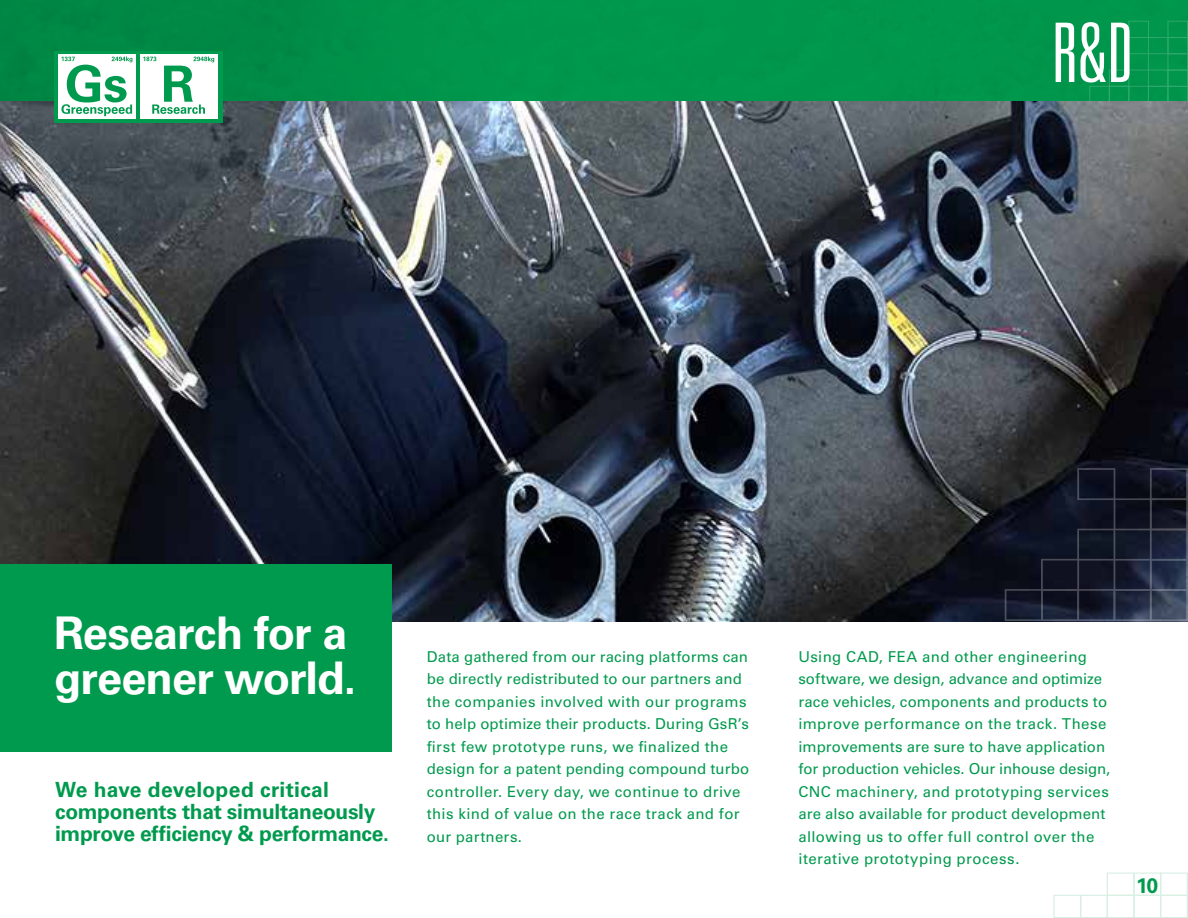
<style>
.page{position:relative;width:1188px;height:918px;background:#fff}
.page>*{position:absolute;margin:0;border:0;box-sizing:border-box;transform-origin:0 0}
.t1{font:300 ultra-condensed 82.2px "Univers LT Std";color:#fff}
.t2{font:700 45px/45px "Univers LT Std";letter-spacing:-.02em;color:#fff}
.t3{font:700 21px/22.5px "Univers LT Std";letter-spacing:-.015em;color:#009a4e}
.t4{font:15px/22.5px "Univers LT Std";letter-spacing:.015em;color:#009a4e}
</style>
<div class="page">
<svg style="left:1053px;top:873px;width:135px;height:45px"></svg>
<img style="left:0;top:0;width:1188px;height:621px">
<svg style="left:1089px;top:21px;width:99px;height:81px;background:#05964e"></svg>
<svg style="left:1005px;top:468px;width:183px;height:153px;background:#191d2d"></svg>
<div style="left:0;top:564px;width:392px;height:188px;background:#009a4e"></div>
<div style="left:54px;top:51px;width:168px;height:72px;background:#009a4e"></div>
<div style="left:58px;top:54px;width:78px;height:65px;background:#fff"></div>
<div style="left:140px;top:54px;width:78px;height:65px;background:#fff"></div>
<svg style="left:61px;top:57px;width:71px;height:59px"></svg>
<svg style="left:143px;top:57px;width:71px;height:57px"></svg>
<h1 class="t1" style="left:1051px;top:10px;width:84px">R&amp;D</h1>
<h2 class="t2" style="left:54px;top:611px;width:304px">Research for a greener world.</h2>
<h3 class="t3" style="left:55px;top:778px;width:335px">We have developed critical components that simultaneously improve efficiency &amp; performance.</h3>
<p class="t4" style="left:427px;top:645px;width:324px">Data gathered from our racing platforms can be directly redistributed to our partners and the companies involved with our programs to help optimize their products. During GsR’s first few prototype runs, we finalized the design for a patent pending compound turbo controller. Every day, we continue to drive this kind of value on the race track and for our partners.</p>
<p class="t4" style="left:798px;top:645px;width:314px">Using CAD, FEA and other engineering software, we design, advance and optimize race vehicles, components and products to improve performance on the track. These improvements are sure to have application for production vehicles. Our inhouse design, CNC machinery, and prototyping services are also available for product development allowing us to offer full control over the iterative prototyping process.</p>
<h3 class="t3" style="left:1136px;top:874px;width:24px">10</h3>
</div>
